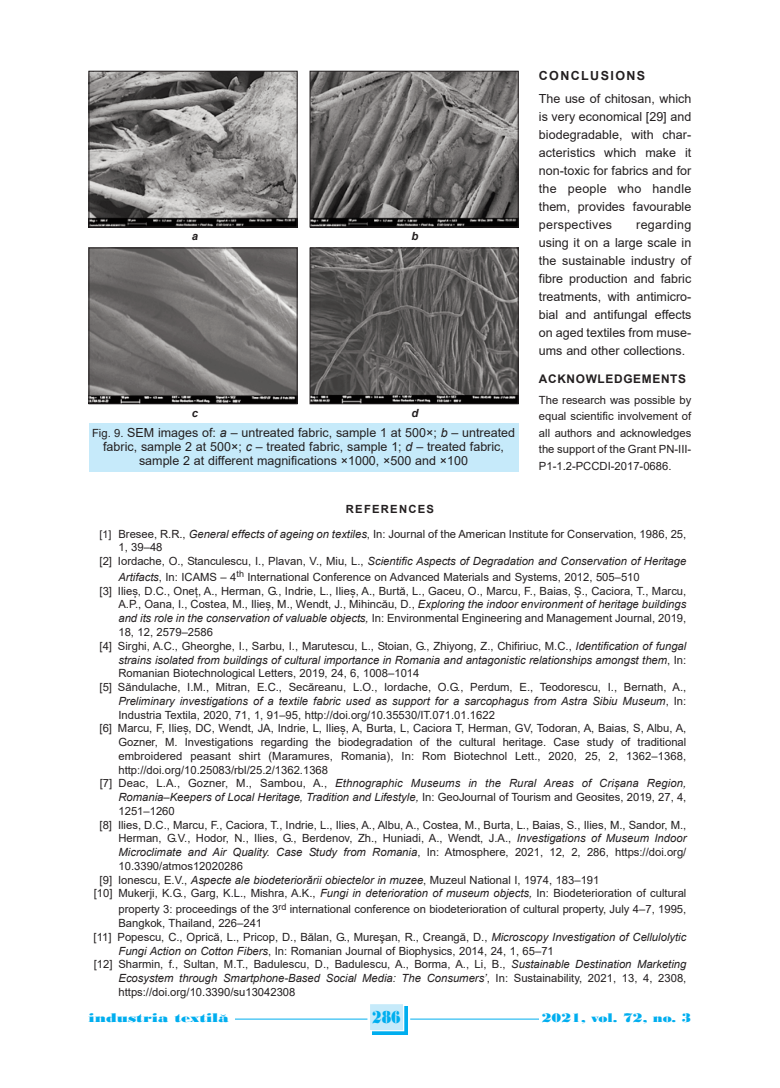
<style>
.page{position:relative;width:780px;height:1088px;background:#fff}
.page>*{position:absolute;margin:0;border:0;box-sizing:border-box;transform-origin:0 0}
.t1{font:18.12px "Bodoni MT Black";color:#00aeef;scale:.8 1}
.t2{font:13.12px "Bodoni MT Black";color:#00aeef;scale:1.3 1}
.t3{font:13.12px "Bodoni MT Black";color:#00aeef;scale:1.14 1}
.t4{font:12.5px/18px "Arial";color:#231f20;text-align:justify}
.t5{font:700 12.5px "Arial";letter-spacing:.11em;color:#231f20}
.t6{font:700 11.88px "Arial";letter-spacing:.055em;color:#231f20}
.t7{font:11.25px/16.5px "Arial";color:#231f20;text-align:justify}
.t8{font:italic 11.25px/13.8px "Arial";color:#231f20}
.t9{font:italic 700 11.25px "Arial";color:#231f20}
.s1{font-size:11.25px}
.s2{font-style:italic}
.s3{font-weight:700}
.s4{font-size:10.62px}
.s5{font-style:normal}
.s6{font-size:15px}
</style>
<div class="page">
<svg style="left:372px;top:1006px;width:36px;height:29px"></svg>
<div style="left:370px;top:1004px;width:33px;height:26px;background:#c6eafa"></div>
<hr style="left:225px;top:1019px;width:142px;height:1px;background:#00aeef">
<hr style="left:410px;top:1019px;width:139px;height:1px;background:#00aeef">
<div style="left:89px;top:1012px;width:146px;height:14px;background:#fff"></div>
<div style="left:539px;top:1012px;width:152px;height:14px;background:#fff"></div>
<div style="left:89px;top:423px;width:429px;height:48px;background:#c6eafa"></div>
<img style="left:91px;top:73px;width:204px;height:152px">
<div style="left:89px;top:71px;width:208px;height:156px;border:1px solid #231f20"></div>
<img style="left:312px;top:73px;width:204px;height:152px">
<div style="left:310px;top:71px;width:208px;height:156px;border:1px solid #231f20"></div>
<img style="left:91px;top:250px;width:204px;height:152px">
<div style="left:89px;top:248px;width:208px;height:156px;border:1px solid #231f20"></div>
<img style="left:312px;top:250px;width:204px;height:152px">
<div style="left:310px;top:248px;width:208px;height:156px;border:1px solid #231f20"></div>
<p class="t9" style="left:192px;top:230px;width:8px">a</p>
<p class="t9" style="left:411px;top:230px;width:8px">b</p>
<p class="t9" style="left:192px;top:407px;width:8px">c</p>
<p class="t9" style="left:411px;top:407px;width:8px">d</p>
<p class="t4" style="left:92px;top:426px;width:424px;line-height:13.8px;text-align:center"><span class="s1">Fig. 9.</span> SEM images of: <span class="s2">a</span> – untreated fabric, sample 1 at 500×; <span class="s2">b</span> – untreated fabric, sample 2 at 500×; <span class="s2">c</span> – treated fabric, sample 1; <span class="s2">d</span> – treated fabric, sample 2 at different magnifications ×1000, ×500 and ×100</p>
<p class="t5" style="left:539px;top:69px;width:108px">CONCLUSIONS</p>
<p class="t4" style="left:539px;top:90px;width:154px">The use of chitosan, which is very economical [29] and biodegradable, with char&shy;acteristics which make it non-toxic for fabrics and for the people who handle them, provides favourable perspectives</p>
<p class="t4" style="left:539px;top:216px;width:154px;text-indent:97px">regarding using it on a large scale in the sustainable industry of fibre production and fabric treatments, with antimicro&shy;bial and antifungal effects on aged textiles from muse&shy;ums and other collections.</p>
<p class="t6" style="left:539px;top:373px;width:149px">ACKNOWLEDGEMENTS</p>
<p class="t7" style="left:539px;top:392px;width:154px">The research was possible by equal scientific involvement of all authors and acknowledges the support of the Grant PN-III-P1-1.2-PCCDI-2017-0686.</p>
<p class="t7" style="left:99px;top:497px;width:588px;line-height:24.4px;text-align:center"><span class="s3">REFERENCES<br></span><span class="s4">[1]</span> Bresee, R.R., <span class="s2">General effects of ageing on textiles</span>, In: Journal of the American Institute for Conservation, 1986, 25,</p>
<p class="t8" style="left:99px;top:540px;width:588px;text-indent:19px"><span class="s5">1, 39–48<br>[2] Iordache, O., Stanculescu, I., Plavan, V., Miu, L.,</span> Scientific Aspects of Degradation and Conservation of Heritage</p>
<p class="t7" style="left:118px;top:569px;width:523px"><span class="s2">Artifacts</span>, In: ICAMS – 4<sup>th</sup> International Conference on Advanced Materials and Systems, 2012, 505–510</p>
<p class="t7" style="left:99px;top:582px;width:588px">[3] Ilieș, D.C., Oneț, A., Herman, G., Indrie, L., Ilieș, A., Burtă, L., Gaceu, O., Marcu, F., Baias, Ș., Caciora, T., Marcu,</p>
<p class="t7" style="left:118px;top:596px;width:569px">A.P., Oana, I., Costea, M., Ilieș, M., Wendt, J., Mihincău, D., <span class="s2">Exploring the indoor environment of heritage buildings</span></p>
<p class="t7" style="left:118px;top:610px;width:569px"><span class="s2">and its role in the conservation of valuable objects,</span> In: Environmental Engineering and Management Journal, 2019,</p>
<p class="t7" style="left:118px;top:624px;width:96px">18, 12, 2579–2586</p>
<p class="t7" style="left:99px;top:637px;width:588px">[4] Sirghi, A.C., Gheorghe, I., Sarbu, I., Marutescu, L., Stoian, G., Zhiyong, Z., Chifiriuc, M.C., <span class="s2">Identification of fungal</span></p>
<p class="t8" style="left:118px;top:653px;width:569px">strains isolated from buildings of cultural importance in Romania and antagonistic relationships amongst them<span class="s5">, In:</span></p>
<p class="t7" style="left:118px;top:665px;width:302px">Romanian Biotechnological Letters, 2019, 24, 6, 1008–1014</p>
<p class="t7" style="left:99px;top:679px;width:588px">[5] Săndulache, I.M., Mitran, E.C., Secăreanu, L.O., Iordache, O.G., Perdum, E., Teodorescu, I., Bernath, A.,</p>
<p class="t8" style="left:118px;top:694px;width:569px">Preliminary investigations of a textile fabric used as support for a sarcophagus from Astra Sibiu Museum<span class="s5">, In:</span></p>
<p class="t7" style="left:118px;top:706px;width:378px">Industria Textila, 2020, 71, 1, 91–95, http://doi.org/10.35530/IT.071.01.1622</p>
<p class="t7" style="left:99px;top:720px;width:588px">[6] Marcu, F, Ilieș, DC, Wendt, JA, Indrie, L, Ilieș, A, Burta, L, Caciora T, Herman, GV, Todoran, A, Baias, S, Albu, A,</p>
<p class="t7" style="left:118px;top:734px;width:569px">Gozner, M. Investigations regarding the biodegradation of the cultural heritage. Case study of traditional</p>
<p class="t7" style="left:118px;top:748px;width:569px">embroidered peasant shirt (Maramures, Romania), In: Rom Biotechnol Lett., 2020, 25, 2, 1362–1368,</p>
<p class="t7" style="left:118px;top:761px;width:211px">http://doi.org/10.25083/rbl/25.2/1362.1368</p>
<p class="t8" style="left:100px;top:776px;width:588px"><span class="s5">[7] Deac, L.A., Gozner, M., Sambou, A.,</span> Ethnographic Museums in the Rural Areas of Crișana Region,</p>
<p class="t8" style="left:118px;top:790px;width:569px">Romania–Keepers of Local Heritage, Tradition and Lifestyle, <span class="s5">In: GeoJournal of Tourism and Geosites, 2019, 27, 4,</span></p>
<p class="t7" style="left:118px;top:803px;width:58px">1251–1260</p>
<p class="t7" style="left:100px;top:816px;width:588px">[8] Ilies, D.C., Marcu, F., Caciora, T., Indrie, L., Ilies, A., Albu, A., Costea, M., Burta, L., Baias, S., Ilies, M., Sandor, M.,</p>
<p class="t7" style="left:118px;top:830px;width:569px">Herman, G.V., Hodor, N., Ilies, G., Berdenov, Zh., Huniadi, A., Wendt, J.A., <span class="s2">Investigations of Museum Indoor</span></p>
<p class="t8" style="left:118px;top:845px;width:569px">Microclimate and Air Quality. Case Study from Romania<span class="s5">, In: Atmosphere, 2021, 12, 2, 286, https://doi.org/</span></p>
<p class="t7" style="left:118px;top:858px;width:126px">10.3390/atmos12020286</p>
<p class="t7" style="left:100px;top:871px;width:501px">[9] Ionescu, E.V., <span class="s2">Aspecte ale biodeteriorării obiectelor in muzee</span>, Muzeul National I, 1974, 183–191</p>
<p class="t7" style="left:94px;top:885px;width:594px">[10] Mukerji, K.G., Garg, K.L., Mishra, A.K., <span class="s2">Fungi in deterioration of museum objects,</span> In: Biodeterioration of cultural</p>
<p class="t7" style="left:118px;top:901px;width:569px">property 3: proceedings of the 3<sup>rd</sup> international conference on biodeterioration of cultural property, July 4–7, 1995,</p>
<p class="t7" style="left:118px;top:915px;width:145px">Bangkok, Thailand, 226–241</p>
<p class="t7" style="left:94px;top:928px;width:594px">[11] Popescu, C., Oprică, L., Pricop, D., Bălan, G., Mureşan, R., Creangă, D., <span class="s2">Microscopy Investigation of Cellulolytic</span></p>
<p class="t7" style="left:118px;top:942px;width:437px"><span class="s2">Fungi Action on Cotton Fibers</span>, In: Romanian Journal of Biophysics, 2014, 24, 1, 65–71</p>
<p class="t7" style="left:94px;top:956px;width:594px">[12] Sharmin, f., Sultan, M.T., Badulescu, D., Badulescu, A., Borma, A., Li, B., <span class="s2">Sustainable Destination Marketing</span></p>
<p class="t8" style="left:118px;top:971px;width:569px">Ecosystem through Smartphone-Based Social Media: The Consumers’<span class="s5">, In: Sustainability, 2021, 13, 4, 2308,</span></p>
<p class="t7" style="left:118px;top:983px;width:178px">https://doi.org/10.3390/su13042308</p>
<p class="t2" style="left:89px;top:1010px;width:109px">industria textila<span class="s6">˘</span></p>
<h1 class="t1" style="left:372px;top:1006px;width:37px">286</h1>
<p class="t3" style="left:541px;top:1010px;width:133px">2021, vol. 72, no. 3</p>
</div>
